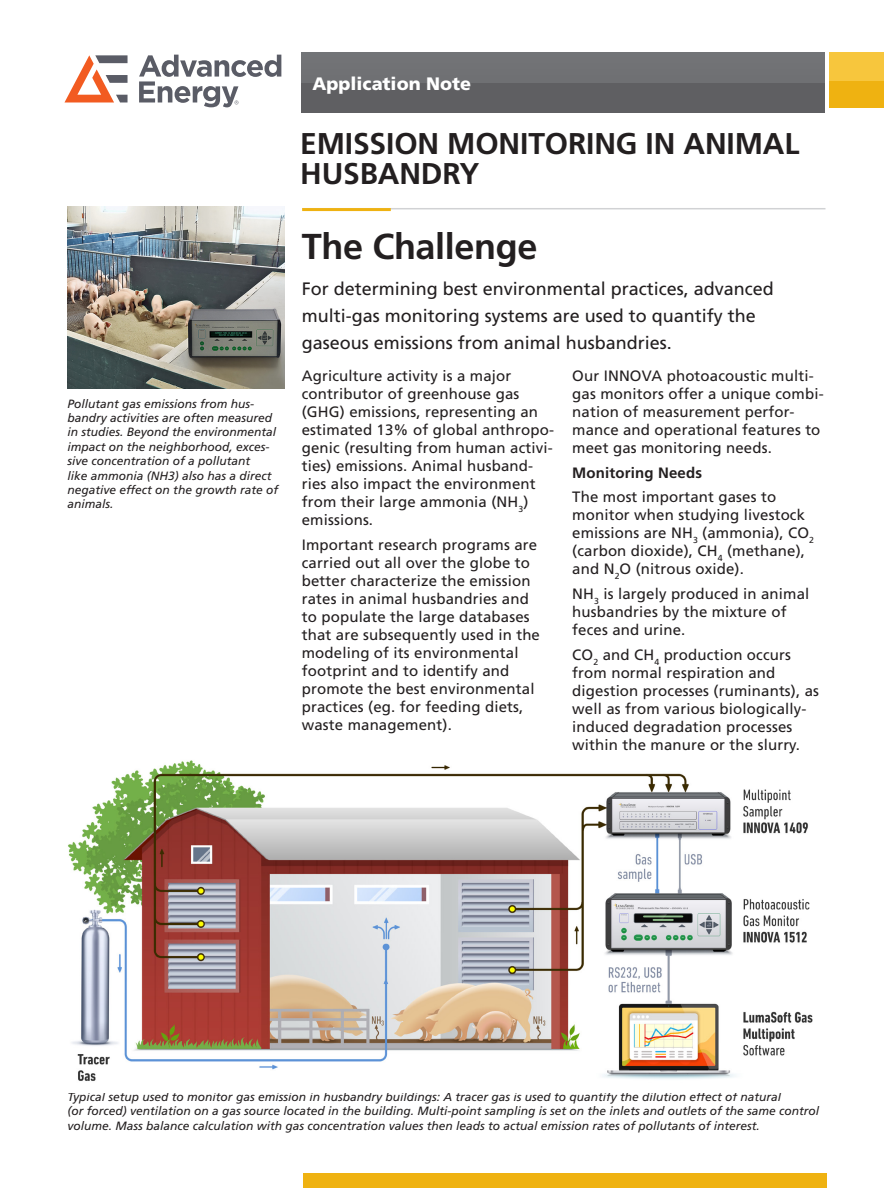
<style>
.page{position:relative;width:893px;height:1188px;background:#fff}
.page>*{position:absolute;margin:0;border:0;box-sizing:border-box;transform-origin:0 0}
.H0_Header{font:700 36px "Frutiger LT Std";letter-spacing:-.01em;color:#231f20}
.Sub_Heading_2{font:700 30px/30px "Frutiger LT Std";letter-spacing:-.005em;color:#231f20}
.Paragraph_Text{font:18px/27px "Frutiger LT Std";color:#231f20}
.Header_White{font:900 18px "Frutiger LT Std";color:#fff}
.Column_Text{font:15px/18px "Frutiger LT Std";letter-spacing:.01em;color:#231f20}
.Column_Text-2{font:700 15px "Frutiger LT Std";letter-spacing:.01em;color:#231f20}
.t1{font:italic 12px/14.4px "Frutiger LT Std";color:#231f20}
</style>
<div class="page">
<div style="left:302px;top:53px;width:523px;height:60px;background:linear-gradient(to right,#67686b,#67686b)"></div>
<svg style="left:829px;top:53px;width:55px;height:55px;background:#f3bc27"></svg>
<hr style="left:302px;top:208px;width:523px;height:1px;background:#d1d2d4">
<hr style="left:302px;top:208px;width:89px;height:3px;background:#efb211">
<div style="left:303px;top:1173px;width:523px;height:15px;background:#efb211"></div>
<img style="left:68px;top:206px;width:216px;height:182px">
<img style="left:68px;top:760px;width:745px;height:321px">
<svg style="left:64px;top:55px;width:64px;height:47px"></svg>
<svg style="left:139px;top:55px;width:142px;height:52px"></svg>
<p class="t1" style="left:68px;top:396px;width:212px">Pollutant gas emissions from hus&shy;bandry activities are often measured in studies. Beyond the environmental impact on the neighborhood, exces&shy;sive concentration of a pollutant<br>like ammonia (NH3) also has a direct negative effect on the growth rate of animals.</p>
<p class="Header_White" style="left:313px;top:72px;width:160px">Application Note</p>
<p class="Sub_Heading_2" style="left:300px;top:129px;width:501px">EMISSION MONITORING IN ANIMAL<br>HUSBANDRY</p>
<p class="H0_Header" style="left:302px;top:226px;width:237px">The Challenge</p>
<p class="Paragraph_Text" style="left:302px;top:276px;width:474px">For determining best environmental practices, advanced multi-gas monitoring systems are used to quantify the gaseous emissions from animal husbandries.</p>
<p class="Column_Text" style="left:302px;top:367px;width:254px">Agriculture activity is a major contributor of greenhouse gas (GHG) emissions, representing an estimated 13% of global anthropo&shy;genic (resulting from human activi&shy;ties) emissions. Animal husband&shy;ries also impact the environment from their large ammonia (NH<sub>3</sub>) emissions.</p>
<p class="Column_Text" style="left:302px;top:536px;width:240px">Important research programs are carried out all over the globe to better characterize the emission rates in animal husbandries and to populate the large databases that are subsequently used in the modeling of its environmental footprint and to identify and promote the best environmental practices (eg. for feeding diets, waste management).</p>
<p class="Column_Text" style="left:572px;top:367px;width:253px">Our INNOVA photoacoustic multi&shy;gas monitors offer a unique combi&shy;nation of measurement perfor&shy;mance and operational features to meet gas monitoring needs.</p>
<p class="Column_Text-2" style="left:572px;top:464px;width:131px">Monitoring Needs</p>
<p class="Column_Text" style="left:572px;top:488px;width:243px">The most important gases to monitor when studying livestock emissions are NH<sub>3</sub> (ammonia), CO<sub>2 </sub>(carbon dioxide), CH<sub>4</sub> (methane), and N<sub>2</sub>O (nitrous oxide).</p>
<p class="Column_Text" style="left:572px;top:585px;width:239px">NH<sub>3</sub> is largely produced in animal husbandries by the mixture of feces and urine.</p>
<p class="Column_Text" style="left:572px;top:646px;width:248px">CO<sub>2</sub> and CH<sub>4</sub> production occurs from normal respiration and digestion processes (ruminants), as well as from various biologically&shy;induced degradation processes within the manure or the slurry.</p>
<p class="t1" style="left:68px;top:1090px;width:753px">Typical setup used to monitor gas emission in husbandry buildings: A tracer gas is used to quantify the dilution effect of natural<br>(or forced) ventilation on a gas source located in the building. Multi-point sampling is set on the inlets and outlets of the same control volume. Mass balance calculation with gas concentration values then leads to actual emission rates of pollutants of interest.</p>
</div>
